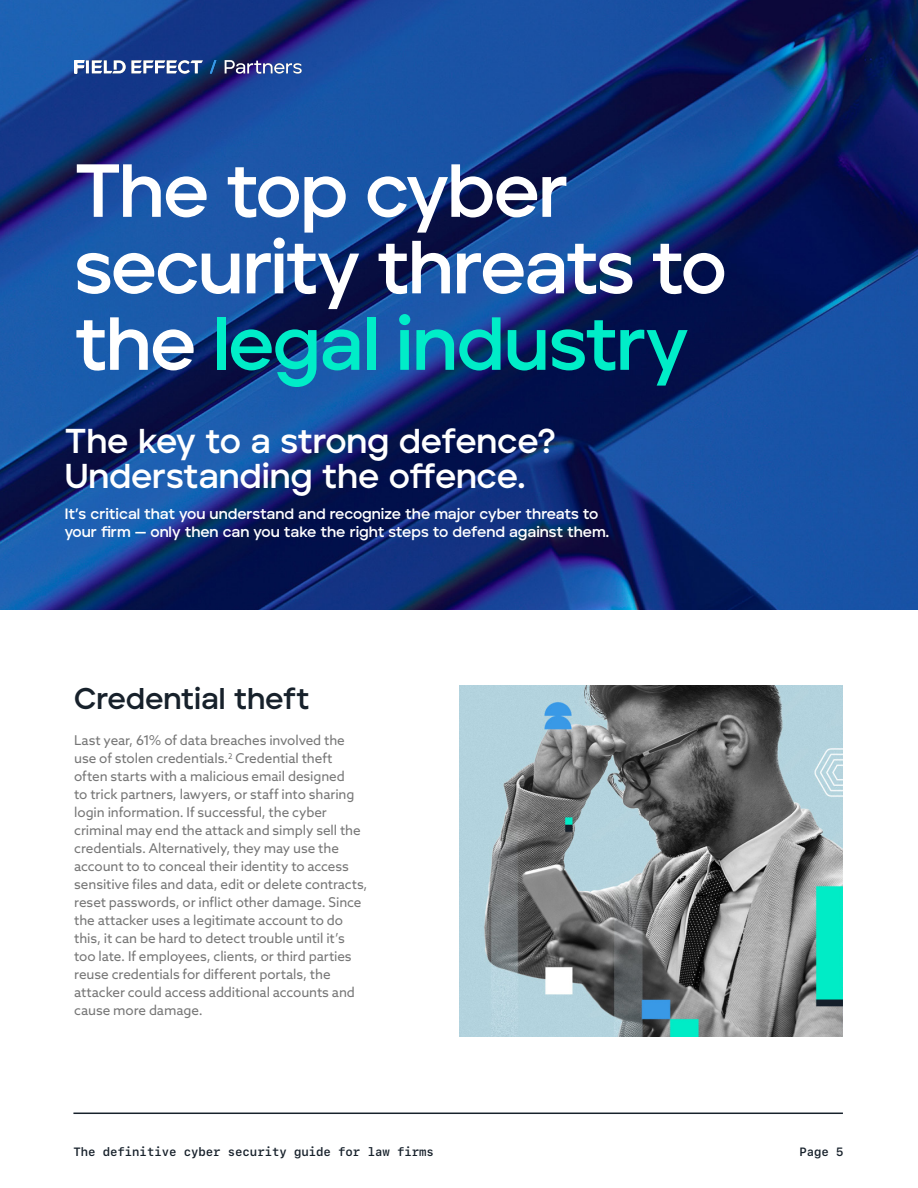
<style>
.page{position:relative;width:918px;height:1188px;background:#fff}
.page>*{position:absolute;margin:0;border:0;box-sizing:border-box;transform-origin:0 0}
.H4___Aventa___44_42{font:700 75px/76.5px "Aventa";letter-spacing:-.025em;color:#fff}
.Sub_H1___Aventa___18{font:700 34.5px/34.5px "Aventa";letter-spacing:-.005em;color:#fff}
.Sub_H1___Aventa___20{font:700 30px "Aventa";letter-spacing:-.005em;color:#17212b}
.Sub_H1___Aventa___10{font:700 15px/18px "Aventa";letter-spacing:-.005em;color:#fff}
.Sub_H1___Aventa___20-2{font:13.5px/18px "Azo Sans";letter-spacing:-.005em;color:#767676}
.Header_Footer___SF_M{font:600 12px "SF Mono";letter-spacing:-.005em;color:#17212b}
.s1{color:#00edc8}
</style>
<div class="page">
<hr style="left:73px;top:1113px;width:770px;height:1px;background:#17212b">
<img style="left:0;top:0;width:918px;height:609px">
<svg style="left:74px;top:60px;width:129px;height:14px"></svg>
<svg style="left:225px;top:60px;width:77px;height:14px"></svg>
<svg style="left:210px;top:60px;width:6px;height:14px"></svg>
<img style="left:459px;top:685px;width:384px;height:351px">
<p class="H4___Aventa___44_42" style="left:74px;top:151px;width:654px">The top cyber security threats to the <span class="s1">legal industry</span></p>
<p class="Sub_H1___Aventa___18" style="left:65px;top:423px;width:493px">The key to a strong defence?<br>Understanding the offence.</p>
<p class="Sub_H1___Aventa___10" style="left:65px;top:505px;width:546px">It’s critical that you understand and recognize the major cyber threats to your firm — only then can you take the right steps to defend against them.</p>
<p class="Sub_H1___Aventa___20" style="left:74px;top:680px;width:237px">Credential theft</p>
<p class="Sub_H1___Aventa___20-2" style="left:74px;top:731px;width:295px">Last year, 61% of data breaches involved the use of stolen credentials.<sup>2</sup> Credential theft often starts with a malicious email designed<br>to trick partners, lawyers, or staff into sharing login information. If successful, the cyber criminal may end the attack and simply sell the credentials. Alternatively, they may use the account to to conceal their identity to access sensitive files and data, edit or delete contracts, reset passwords, or inflict other damage. Since the attacker uses a legitimate account to do this, it can be hard to detect trouble until it’s too late. If employees, clients, or third parties reuse credentials for different portals, the attacker could access additional accounts and cause more damage.</p>
<p class="Header_Footer___SF_M" style="left:73px;top:1142px;width:362px">The definitive cyber security guide for law firms</p>
<p class="Header_Footer___SF_M" style="left:800px;top:1142px;width:46px">Page 5</p>
</div>
